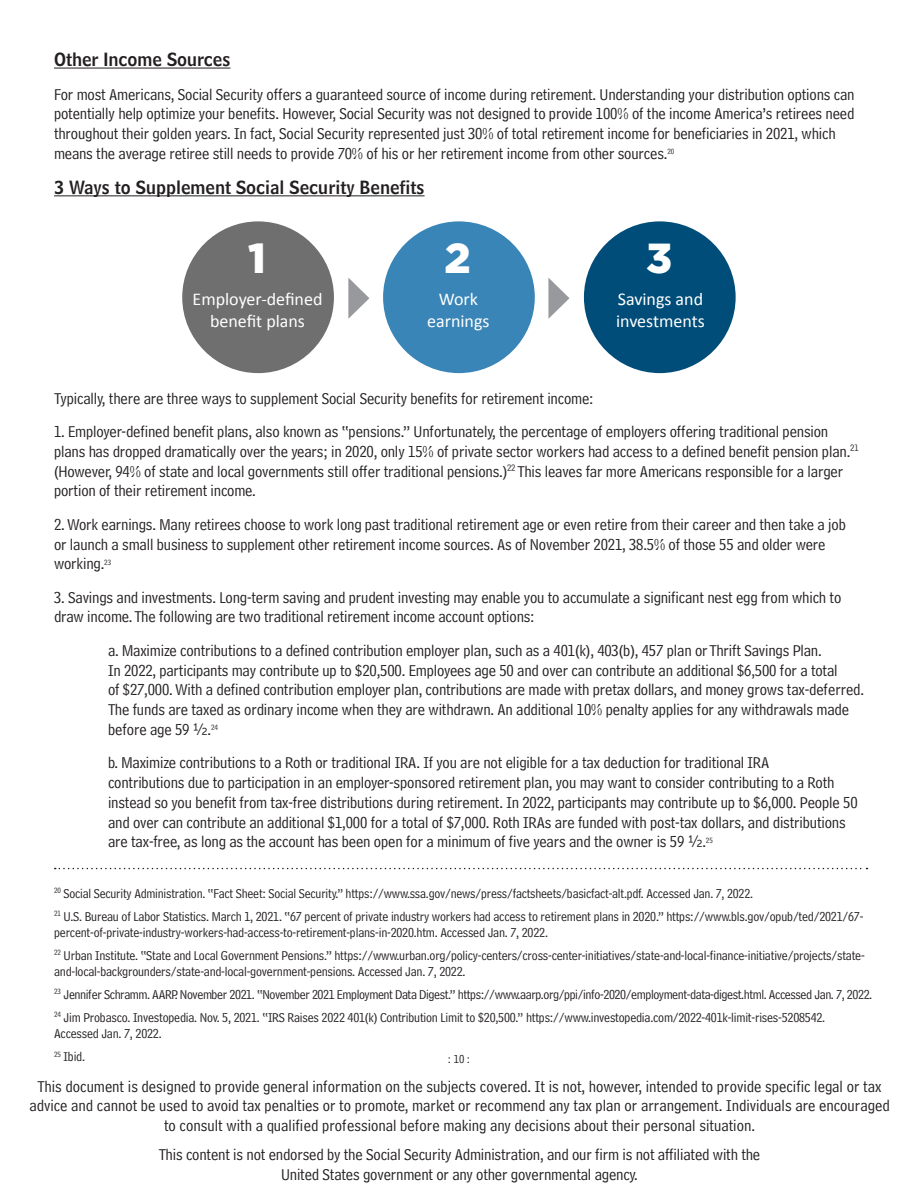
<style>
.page{position:relative;width:918px;height:1188px;background:#fff}
.page>*{position:absolute;margin:0;border:0;box-sizing:border-box;transform-origin:0 0}
.t1{font:900 42px "Gotham";color:#fff}
.t2{font:18px/21.6px "Calibri";color:#fff;text-align:center}
.t3{font:18px "Bell Centennial Std Name Num";color:#231f20}
.t4{font:16.5px/19.8px "Bell Centennial Std Address";letter-spacing:-.01em;color:#231f20}
.t5{font:13.5px/23px "Bell Centennial Std Address";letter-spacing:-.015em;color:#231f20}
.t6{font:12px "Bell Centennial Std Address";color:#231f20}
.s1{font-family:"Museo Sans 300"}
</style>
<div class="page">
<hr style="left:54px;top:68px;width:176px;height:1px;background:#231f20">
<hr style="left:54px;top:195px;width:371px;height:1px;background:#231f20">
<svg style="left:55px;top:868px;width:812px;height:1px"></svg>
<div style="left:182px;top:221px;width:152px;height:152px;background:#6f6f70;border-radius:50%"></div>
<div style="left:383px;top:221px;width:152px;height:152px;background:#3985b7;border-radius:50%"></div>
<div style="left:584px;top:221px;width:152px;height:152px;background:#004d79;border-radius:50%"></div>
<svg style="left:348px;top:278px;width:21px;height:41px"></svg>
<svg style="left:548px;top:278px;width:22px;height:41px"></svg>
<p class="t3" style="left:54px;top:48px;width:178px">Other Income Sources</p>
<p class="t4" style="left:54px;top:84px;width:802px">For most Americans, Social Security offers a guaranteed source of income during retirement. Understanding your distribution options can potentially help optimize your benefits. However, Social Security was not designed to provide 100% of the income America’s retirees need throughout their golden years. In fact, Social Security represented just 30% of total retirement income for beneficiaries in 2021, which means the average retiree still needs to provide 70% of his or her retirement income from other sources.<sup>20</sup></p>
<p class="t3" style="left:54px;top:176px;width:372px">3 Ways to Supplement Social Security Benefits</p>
<h1 class="t1" style="left:248px;top:229px;width:19px">1</h1>
<h1 class="t1" style="left:445px;top:229px;width:28px">2</h1>
<h1 class="t1" style="left:646px;top:229px;width:28px">3</h1>
<p class="t2" style="left:193px;top:289px;width:131px">Employer-defined benefit plans</p>
<p class="t2" style="left:427px;top:289px;width:64px">Work earnings</p>
<p class="t2" style="left:616px;top:289px;width:90px;text-align:left">Savings and investments</p>
<p class="t4" style="left:54px;top:388px;width:541px">Typically, there are three ways to supplement Social Security benefits for retirement income:</p>
<p class="t4" style="left:54px;top:422px;width:806px">1. Employer-defined benefit plans, also known as “pensions.” Unfortunately, the percentage of employers offering traditional pension plans has dropped dramatically over the years; in 2020, only 15% of private sector workers had access to a defined benefit pension plan.<sup>21 </sup>(However, 94% of state and local governments still offer traditional pensions.)<sup>22</sup> This leaves far more Americans responsible for a larger portion of their retirement income.</p>
<p class="t4" style="left:54px;top:514px;width:794px">2. Work earnings. Many retirees choose to work long past traditional retirement age or even retire from their career and then take a job or launch a small business to supplement other retirement income sources. As of November 2021, 38.5% of those 55 and older were working.<sup>23</sup></p>
<p class="t4" style="left:54px;top:587px;width:789px">3. Savings and investments. Long-term saving and prudent investing may enable you to accumulate a significant nest egg from which to draw income. The following are two traditional retirement income account options:</p>
<p class="t4" style="left:108px;top:640px;width:758px">a. Maximize contributions to a defined contribution employer plan, such as a 401(k), 403(b), 457 plan or Thrift Savings Plan.<br>In 2022, participants may contribute up to $20,500. Employees age 50 and over can contribute an additional $6,500 for a total<br>of $27,000. With a defined contribution employer plan, contributions are made with pretax dollars, and money grows tax-deferred.<br>The funds are taxed as ordinary income when they are withdrawn. An additional 10% penalty applies for any withdrawals made before age 59 <span class="s1">1/2</span>.<sup>24</sup></p>
<p class="t4" style="left:108px;top:753px;width:751px">b. Maximize contributions to a Roth or traditional IRA. If you are not eligible for a tax deduction for traditional IRA<br>contributions due to participation in an employer-sponsored retirement plan, you may want to consider contributing to a Roth instead so you benefit from tax-free distributions during retirement. In 2022, participants may contribute up to $6,000. People 50 and over can contribute an additional $1,000 for a total of $7,000. Roth IRAs are funded with post-tax dollars, and distributions are tax-free, as long as the account has been open for a minimum of five years and the owner is 59 <span class="s1">1/2</span>.<sup>25</sup></p>
<p class="t5" style="left:54px;top:882px;width:811px"><sup>20</sup> Social Security Administration. “Fact Sheet: Social Security.” https://www.ssa.gov/news/press/factsheets/basicfact-alt.pdf. Accessed Jan. 7, 2022.<br><sup>21</sup> U.S. Bureau of Labor Statistics. March 1, 2021. “67 percent of private industry workers had access to retirement plans in 2020.” https://www.bls.gov/opub/ted/2021/67-</p>
<p class="t5" style="left:54px;top:921px;width:812px">percent-of-private-industry-workers-had-access-to-retirement-plans-in-2020.htm. Accessed Jan. 7, 2022.<br><sup>22</sup> Urban Institute. “State and Local Government Pensions.” https://www.urban.org/policy-centers/cross-center-initiatives/state-and-local-finance-initiative/projects/state-</p>
<p class="t5" style="left:54px;top:960px;width:820px">and-local-backgrounders/state-and-local-government-pensions. Accessed Jan. 7, 2022.<br><sup>23</sup> Jennifer Schramm. AARP. November 2021. “November 2021 Employment Data Digest.” https://www.aarp.org/ppi/info-2020/employment-data-digest.html. Accessed Jan. 7, 2022.<br><sup>24</sup> Jim Probasco. Investopedia. Nov. 5, 2021. “IRS Raises 2022 401(k) Contribution Limit to $20,500.” https://www.investopedia.com/2022-401k-limit-rises-5208542.</p>
<p class="t5" style="left:54px;top:1022px;width:109px">Accessed Jan. 7, 2022.<br><sup>25</sup> Ibid.</p>
<p class="t6" style="left:448px;top:1052px;width:24px">: 10 :</p>
<p class="t4" style="left:29px;top:1076px;width:862px;text-align:center">This document is designed to provide general information on the subjects covered. It is not, however, intended to provide specific legal or tax advice and cannot be used to avoid tax penalties or to promote, market or recommend any tax plan or arrangement. Individuals are encouraged to consult with a qualified professional before making any decisions about their personal situation.</p>
<p class="t4" style="left:159px;top:1145px;width:603px;text-align:center">This content is not endorsed by the Social Security Administration, and our firm is not affiliated with the<br>United States government or any other governmental agency.</p>
</div>
